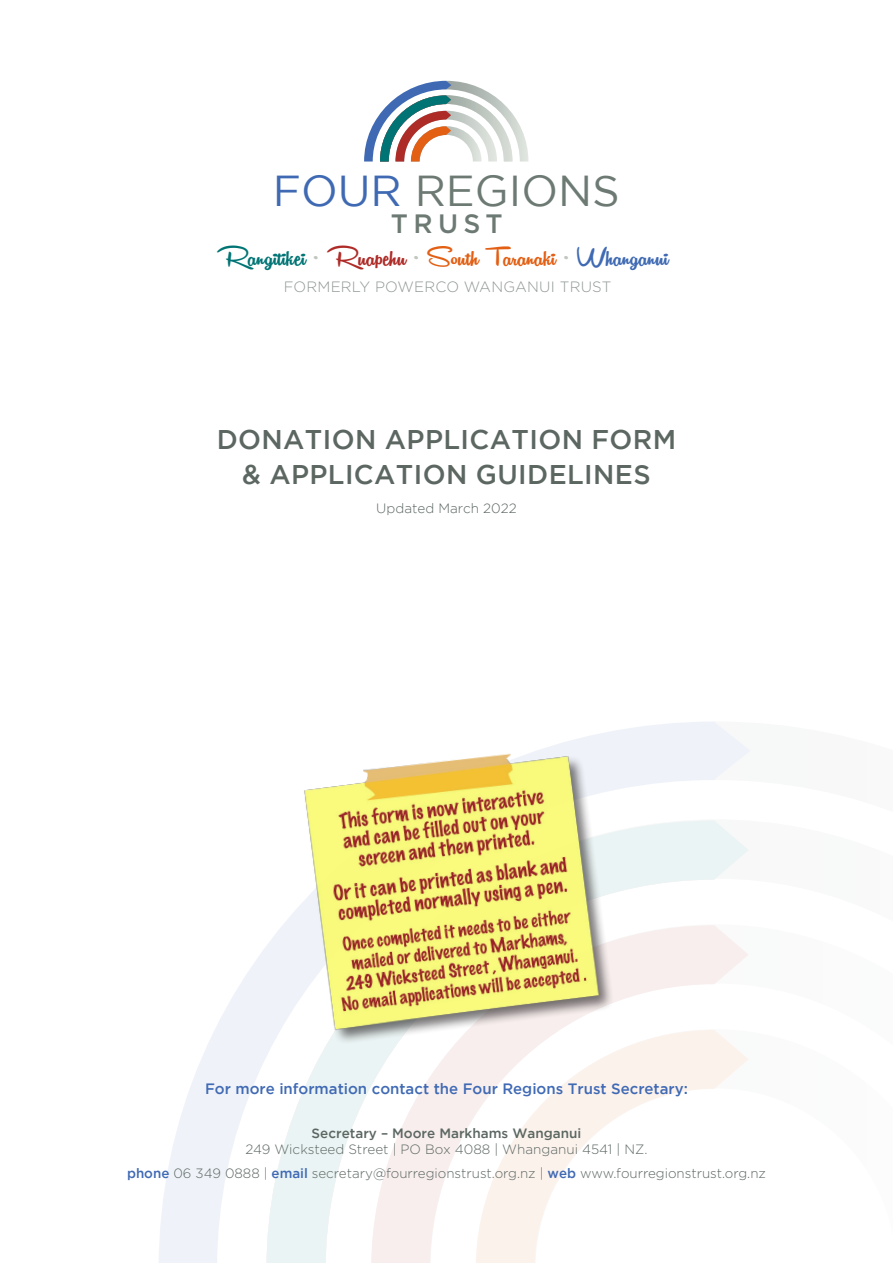
<style>
.page{position:relative;width:893px;height:1263px;background:#fff}
.page>*{position:absolute;margin:0;border:0;box-sizing:border-box;transform-origin:0 0}
.t1{font:43.2px "Gotham";color:#6d7a74}
.t2{font:29.7px "Remachine Script Personal Use Only";color:#e25f14;scale:1.06 1}
.t3{font:500 27px/34.5px "Gotham";letter-spacing:.015em;color:#5c6762;text-align:center}
.t4{font:500 26.55px "Gotham";letter-spacing:.205em;color:#6d7a74}
.t5{font:500 15px "Gotham";color:#406ab4}
.t6{font:300 15px "Gotham";letter-spacing:.015em;color:rgb(92 103 98/.69)}
.t7{font:300 13.5px/16px "Gotham";color:#5c6762;text-align:center}
.t8{font:300 13.5px "Gotham";color:#5c6762}
.s1{color:#3f6ab3}
.s2{color:#007474}
.s3{font-size:23.4px;color:#c0c7be}
.s4{color:#ae2c28}
.s5{font-weight:500}
.s6{font-weight:500;color:#406ab4}
</style>
<div class="page">
<svg style="left:159px;top:722px;width:591px;height:541px"></svg>
<svg style="left:364px;top:81px;width:164px;height:81px"></svg>
<img style="left:291px;top:736px;width:336px;height:323px">
<p class="t1" style="left:273px;top:166px;width:349px"><span class="s1">FOUR</span> REGIONS</p>
<p class="t4" style="left:391px;top:207px;width:113px">TRUST</p>
<p class="t2" style="left:216px;top:240px;width:428px"><span class="s2">Rangitikei</span> <span class="s3">•</span> <span class="s4">Ruapehu</span> <span class="s3">•</span> South Taranaki <span class="s3">•</span> <span class="s1">Whanganui</span></p>
<p class="t6" style="left:284px;top:277px;width:329px">FORMERLY POWERCO WANGANUI TRUST</p>
<p class="t3" style="left:217px;top:422px;width:461px">DONATION APPLICATION FORM &amp; APPLICATION GUIDELINES</p>
<p class="t8" style="left:376px;top:500px;width:142px">Updated March 2022</p>
<p class="t5" style="left:205px;top:1080px;width:484px">For more information contact the Four Regions Trust Secretary:</p>
<p class="t7" style="left:245px;top:1124px;width:403px"><span class="s5">Secretary – Moore Markhams Wanganui<br></span>249 Wicksteed Street | PO Box 4088 | Whanganui 4541 | NZ.</p>
<p class="t7" style="left:127px;top:1165px;width:640px"><span class="s6">phone</span> 06 349 0888 | <span class="s6">email</span> secretary@fourregionstrust.org.nz | <span class="s6">web</span> www.fourregionstrust.org.nz</p>
</div>
